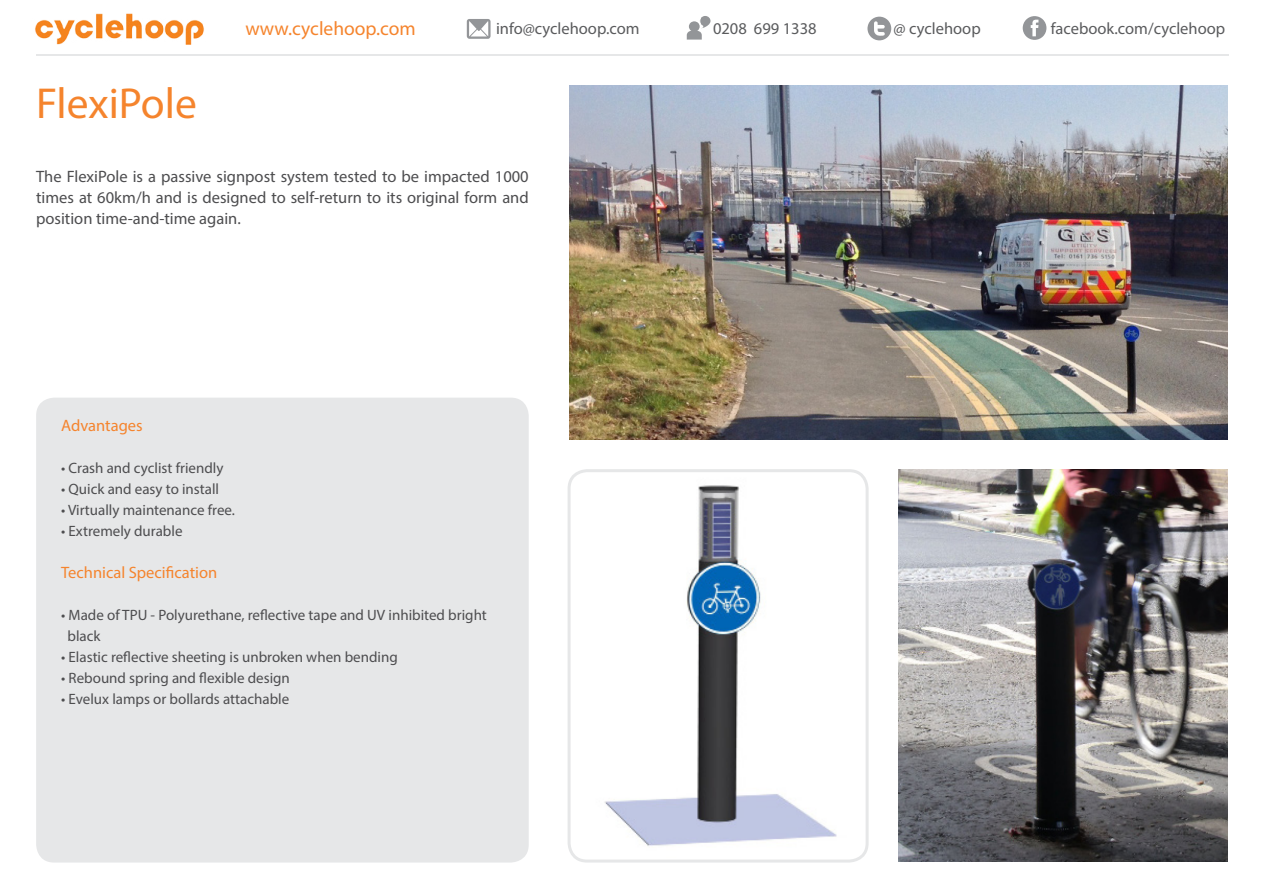
<style>
.page{position:relative;width:1263px;height:893px;background:#fff}
.page>*{position:absolute;margin:0;border:0;box-sizing:border-box;transform-origin:0 0}
.t1{font:43.5px "Myriad Pro";color:#f5842d}
.t2{font:19.5px "Myriad Pro";color:#f5842d}
.t3{font:16.5px/21px "Myriad Pro";color:#4d4d4f;text-align:justify}
.t4{font:16.5px "Myriad Pro";color:#5a5b5d}
.t5{font:16.5px "Myriad Pro";color:#f5842d}
.t6{font:15px/21px "Myriad Pro";color:#4d4d4f}
</style>
<div class="page">
<div style="left:36px;top:398px;width:493px;height:464px;background:#e6e7e8;border-radius:18px"></div>
<img style="left:570px;top:85px;width:657px;height:354px">
<img style="left:35px;top:13px;width:169px;height:32px">
<hr style="left:36px;top:54px;width:1192px;height:2px;background:#e6e7e8">
<img style="left:899px;top:469px;width:328px;height:393px">
<img style="left:569px;top:473px;width:296px;height:388px">
<div style="left:568px;top:469px;width:301px;height:393px;border:3px solid #e6e7e8;border-radius:18px"></div>
<svg style="left:867px;top:17px;width:24px;height:23px"></svg>
<svg style="left:1023px;top:16px;width:23px;height:24px"></svg>
<svg style="left:467px;top:19px;width:23px;height:20px"></svg>
<svg style="left:687px;top:16px;width:23px;height:24px"></svg>
<h1 class="t1" style="left:36px;top:76px;width:162px">FlexiPole</h1>
<h2 class="t2" style="left:245px;top:16px;width:172px">www.cyclehoop.com</h2>
<p class="t4" style="left:496px;top:18px;width:145px">info@cyclehoop.com</p>
<p class="t4" style="left:713px;top:18px;width:105px">0208 699 1338</p>
<p class="t4" style="left:893px;top:18px;width:89px">@ cyclehoop</p>
<p class="t4" style="left:1051px;top:18px;width:176px">facebook.com/cyclehoop</p>
<p class="t3" style="left:36px;top:166px;width:494px">The FlexiPole is a passive signpost system tested to be impacted 1000 times at 60km/h and is designed to self-return to its original form and position time-and-time again.</p>
<p class="t5" style="left:61px;top:416px;width:83px">Advantages</p>
<p class="t6" style="left:61px;top:457px;width:164px">• Crash and cyclist friendly</p>
<p class="t6" style="left:61px;top:478px;width:159px">• Quick and easy to install</p>
<p class="t6" style="left:61px;top:499px;width:175px">• Virtually maintenance free.</p>
<p class="t6" style="left:61px;top:520px;width:123px">• Extremely durable</p>
<p class="t5" style="left:61px;top:563px;width:158px">Technical Specification</p>
<p class="t6" style="left:68px;top:604px;width:421px;text-indent:-6px">• Made of TPU - Polyurethane, reflective tape and UV inhibited bright black</p>
<p class="t6" style="left:61px;top:646px;width:338px">• Elastic reflective sheeting is unbroken when bending</p>
<p class="t6" style="left:61px;top:667px;width:230px">• Rebound spring and flexible design</p>
<p class="t6" style="left:61px;top:688px;width:230px">• Evelux lamps or bollards attachable</p>
</div>
